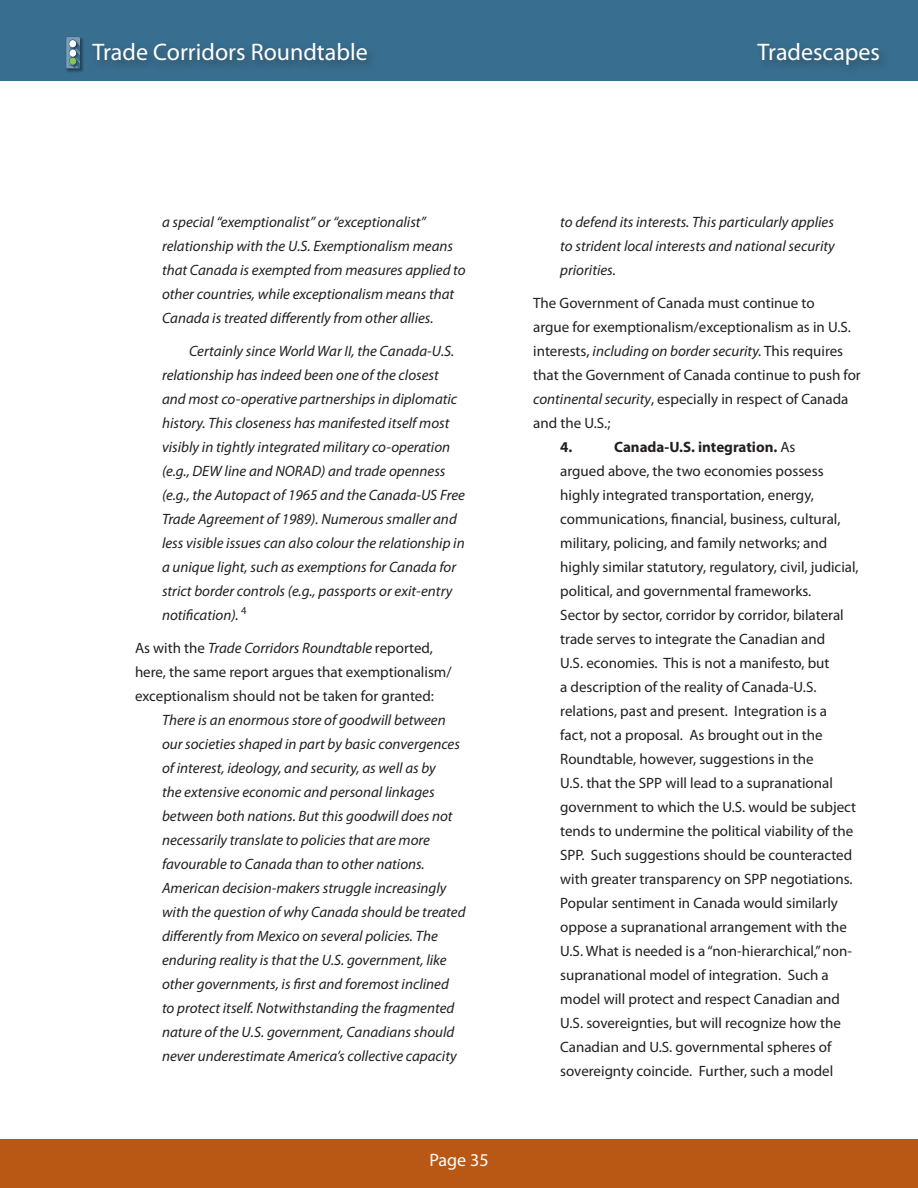
<style>
.page{position:relative;width:918px;height:1188px;background:#fff}
.page>*{position:absolute;margin:0;border:0;box-sizing:border-box;transform-origin:0 0}
.t1{font:24px "Myriad Pro";color:#fff}
.t2{font:23.85px "Myriad";letter-spacing:-.025em;color:#fff}
.t3{font:18px "Myriad Pro";color:#fff}
.t4{font:italic 15px/24px "Myriad Pro";color:#231f20}
.t5{font:15px/24px "Myriad Pro";color:#231f20}
.t6{font:700 15px "Myriad Pro";color:#231f20}
.s1{font-style:italic}
.s2{font-weight:700}
</style>
<div class="page">
<div style="left:0;top:1140px;width:918px;height:48px;background:#b95814"></div>
<div style="left:0;top:0;width:918px;height:81px;background:#386e8f"></div>
<div style="left:752px;top:39px;width:166px;height:52px;background:#231f20;opacity:.45"></div>
<img style="left:66px;top:37px;width:16px;height:35px">
<svg style="left:66px;top:37px;width:14px;height:32px"></svg>
<img style="left:68px;top:38px;width:12px;height:9px">
<div style="left:70px;top:40px;width:6px;height:7px;background:#fff;border-radius:50%"></div>
<img style="left:68px;top:47px;width:13px;height:8px">
<div style="left:70px;top:50px;width:6px;height:7px;background:#fff;border-radius:50%"></div>
<img style="left:68px;top:55px;width:13px;height:14px">
<div style="left:70px;top:58px;width:6px;height:7px;background:#86c551;border-radius:50%"></div>
<img style="left:82px;top:38px;width:1px;height:33px">
<div style="left:87px;top:39px;width:350px;height:52px;background:#231f20;opacity:.45"></div>
<h1 class="t1" style="left:92px;top:39px;width:277px">Trade Corridors Roundtable</h1>
<h1 class="t1" style="left:757px;top:39px;width:124px">Tradescapes</h1>
<h2 class="t2" style="left:133px;top:42px;width:219px">e Cor idors Roundtable</h2>
<p class="t4" style="left:162px;top:211px;width:305px">a special “exemptionalist” or “exceptionalist” relationship with the U.S. Exemptionalism means that Canada is exempted from measures applied to other countries, while exceptionalism means that Canada is treated differently from other allies.</p>
<p class="t4" style="left:162px;top:340px;width:304px;text-indent:27px">Certainly since World War II, the Canada-U.S. relationship has indeed been one of the closest and most co-operative partnerships in diplomatic history. This closeness has manifested itself most visibly in tightly integrated military co-operation (e.g., DEW line and NORAD) and trade openness (e.g., the Autopact of 1965 and the Canada-US Free Trade Agreement of 1989). Numerous smaller and less visible issues can also colour the relationship in a unique light, such as exemptions for Canada for strict border controls (e.g., passports or exit-entry notification). <sup>4</sup></p>
<p class="t5" style="left:135px;top:637px;width:318px">As with the <span class="s1">Trade Corridors Roundtable</span> reported, here, the same report argues that exemptionalism/ exceptionalism should not be taken for granted:</p>
<p class="t4" style="left:162px;top:709px;width:305px">There is an enormous store of goodwill between our societies shaped in part by basic convergences of interest, ideology, and security, as well as by<br>the extensive economic and personal linkages between both nations. But this goodwill does not necessarily translate to policies that are more favourable to Canada than to other nations.<br>American decision-makers struggle increasingly with the question of why Canada should be treated differently from Mexico on several policies. The enduring reality is that the U.S. government, like other governments, is first and foremost inclined<br>to protect itself. Notwithstanding the fragmented nature of the U.S. government, Canadians should never underestimate America’s collective capacity</p>
<p class="t3" style="left:429px;top:1150px;width:61px">Page 35</p>
<p class="t4" style="left:560px;top:211px;width:276px;text-align:justify">to defend its interests. This particularly applies to strident local interests and national security priorities.</p>
<p class="t5" style="left:533px;top:292px;width:329px">The Government of Canada must continue to<br>argue for exemptionalism/exceptionalism as in U.S. interests, <span class="s1">including on border security.</span> This requires that the Government of Canada continue to push for <span class="s1">continental security</span>, especially in respect of Canada and the U.S.;</p>
<p class="t6" style="left:560px;top:439px;width:14px">4.</p>
<p class="t5" style="left:560px;top:436px;width:300px;text-indent:54px"><span class="s2">Canada-U.S. integration.</span> As<br>argued above, the two economies possess highly integrated transportation, energy, communications, financial, business, cultural, military, policing, and family networks; and highly similar statutory, regulatory, civil, judicial, political, and governmental frameworks.<br>Sector by sector, corridor by corridor, bilateral trade serves to integrate the Canadian and<br>U.S. economies. This is not a manifesto, but<br>a description of the reality of Canada-U.S. relations, past and present. Integration is a<br>fact, not a proposal. As brought out in the Roundtable, however, suggestions in the<br>U.S. that the SPP will lead to a supranational government to which the U.S. would be subject tends to undermine the political viability of the SPP. Such suggestions should be counteracted with greater transparency on SPP negotiations.<br>Popular sentiment in Canada would similarly oppose a supranational arrangement with the U.S. What is needed is a “non-hierarchical,” non&shy;supranational model of integration. Such a model will protect and respect Canadian and U.S. sovereignties, but will recognize how the Canadian and U.S. governmental spheres of sovereignty coincide. Further, such a model</p>
</div>
